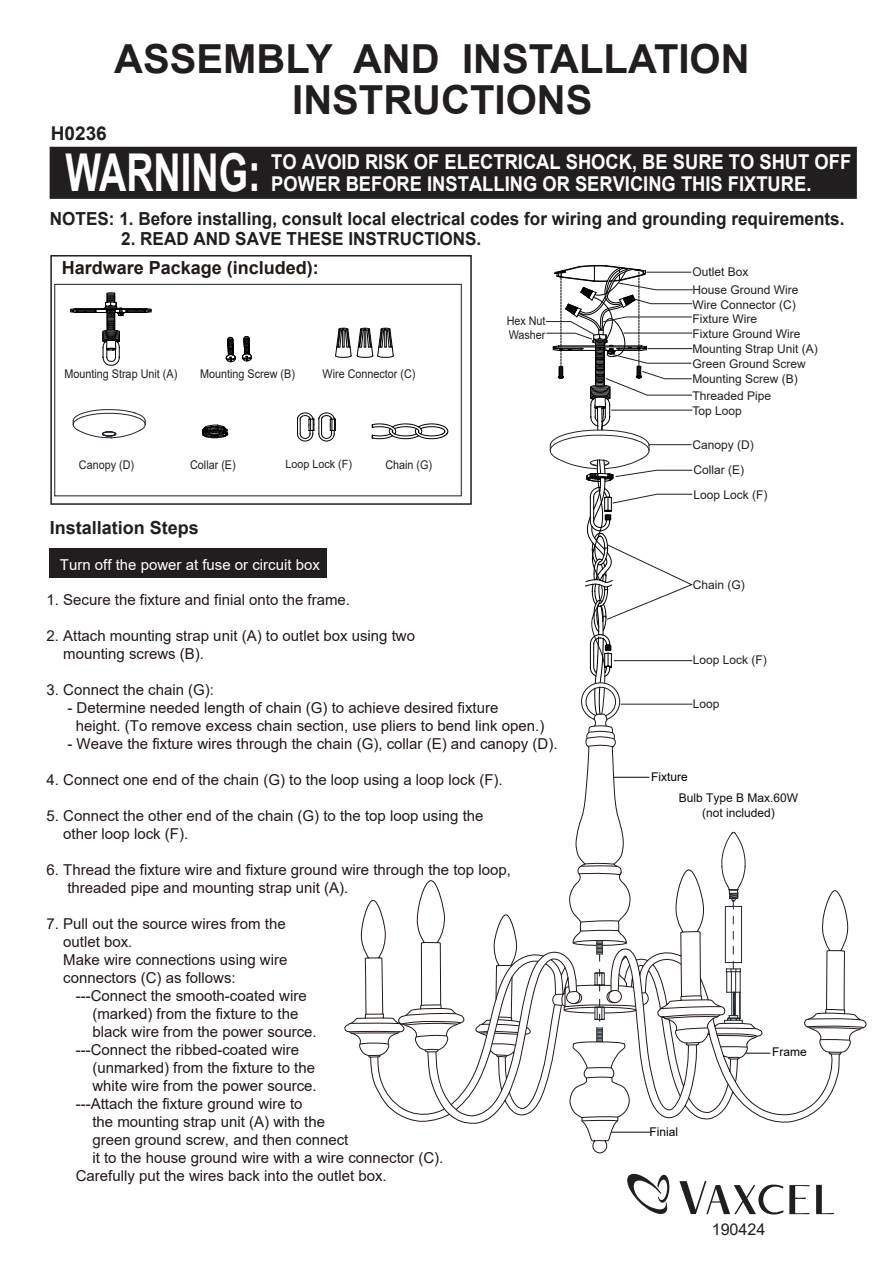
<style>
.page{position:relative;width:893px;height:1263px;background:#fff}
.page>*{position:absolute;margin:0;border:0;box-sizing:border-box;transform-origin:0 0}
.t1{font:700 52.2px "Arial";color:#fff;scale:.72 1}
.t2{font:700 40.05px/41.1px "Arial";color:#221e1f;text-align:center}
.t3{font:700 20.4px/22px "Arial";color:#fff;scale:.9 1}
.t4{font:700 19.05px "Arial";color:#221e1f}
.t5{font:700 18px "Arial";color:#221e1f;scale:.95 1}
.t6{font:700 18px "Arial";color:#231915}
.t7{font:700 18px "Arial";color:#221e1f}
.t8{font:16.2px "Arial";color:#221e1f}
.t9{font:15px/18px "Arial";color:#231815}
.t10{font:15px "Arial";color:#fff}
.t11{font:12px/14.9px "Arial";color:#221e1f}
.t12{font:12px/14.4px "Arial";color:#221e1f;scale:.9 1}
.t13{font:12px/14.4px "Arial";color:#130c0b;text-align:center}
.t14{font:12px "Arial";color:#040000}
.t15{font:11.4px "Arial";color:#221e1f;scale:.95 1}
</style>
<div class="page">
<svg style="left:73px;top:409px;width:73px;height:29px"></svg>
<div style="left:50px;top:147px;width:807px;height:52px;background:#221e1f"></div>
<svg style="left:816px;top:1213px;width:18px;height:1px"></svg>
<svg style="left:690px;top:1213px;width:119px;height:2px"></svg>
<svg style="left:627px;top:1174px;width:38px;height:40px"></svg>
<div style="left:49px;top:549px;width:277px;height:29px;background:#221e1f"></div>
<div style="left:50px;top:255px;width:422px;height:250px;border:2px solid #221e1f"></div>
<svg style="left:226px;top:337px;width:10px;height:25px"></svg>
<svg style="left:242px;top:336px;width:10px;height:25px"></svg>
<svg style="left:202px;top:425px;width:26px;height:13px"></svg>
<svg style="left:635px;top:890px;width:232px;height:323px"></svg>
<svg style="left:829px;top:1051px;width:12px;height:4px"></svg>
<svg style="left:820px;top:1039px;width:30px;height:2px"></svg>
<svg style="left:806px;top:1009px;width:59px;height:21px"></svg>
<svg style="left:829px;top:950px;width:12px;height:1px"></svg>
<svg style="left:297px;top:265px;width:473px;height:889px"></svg>
<svg style="left:70px;top:292px;width:82px;height:74px"></svg>
<h2 class="t2" style="left:114px;top:39px;width:637px">ASSEMBLY AND INSTALLATION<br>INSTRUCTIONS</h2>
<p class="t4" style="left:51px;top:119px;width:58px">H0236</p>
<h1 class="t1" style="left:65px;top:136px;width:273px">WARNING:</h1>
<h3 class="t3" style="left:271px;top:151px;width:646px">TO AVOID RISK OF ELECTRICAL SHOCK, BE SURE TO SHUT OFF<br>POWER BEFORE INSTALLING OR SERVICING THIS FIXTURE.</h3>
<p class="t5" style="left:50px;top:206px;width:838px">NOTES: 1. Before installing, consult local electrical codes for wiring and grounding requirements.</p>
<p class="t5" style="left:121px;top:226px;width:381px">2. READ AND SAVE THESE INSTRUCTIONS.</p>
<p class="t6" style="left:62px;top:255px;width:259px">Hardware Package (included):</p>
<p class="t12" style="left:64px;top:367px;width:127px">Mounting Strap Unit (A)</p>
<p class="t12" style="left:200px;top:367px;width:107px">Mounting Screw (B)</p>
<p class="t12" style="left:322px;top:367px;width:105px">Wire Connector (C)</p>
<p class="t12" style="left:79px;top:457px;width:63px">Canopy (D)</p>
<p class="t12" style="left:190px;top:457px;width:52px">Collar (E)</p>
<p class="t15" style="left:285px;top:456px;width:72px">Loop Lock (F)</p>
<p class="t12" style="left:385px;top:457px;width:54px">Chain (G)</p>
<p class="t7" style="left:50px;top:515px;width:151px">Installation Steps</p>
<p class="t10" style="left:60px;top:554px;width:262px">Turn off the power at fuse or circuit box</p>
<p class="t12" style="left:507px;top:313px;width:45px">Hex Nut<br>Washer</p>
<p class="t9" style="left:47px;top:591px;width:305px">1. Secure the fixture and finial onto the frame.</p>
<p class="t9" style="left:63px;top:627px;width:353px;text-indent:-17px">2. Attach mounting strap unit (A) to outlet box using two mounting screws (B).</p>
<p class="t9" style="left:47px;top:681px;width:169px">3. Connect the chain (G):</p>
<p class="t9" style="left:76px;top:699px;width:470px;text-indent:-8px">- Determine needed length of chain (G) to achieve desired fixture height. (To remove excess chain section, use pliers to bend link open.)</p>
<p class="t9" style="left:67px;top:735px;width:492px">- Weave the fixture wires through the chain (G), collar (E) and canopy (D).</p>
<p class="t9" style="left:47px;top:771px;width:458px">4. Connect one end of the chain (G) to the loop using a loop lock (F).</p>
<p class="t9" style="left:63px;top:807px;width:422px;text-indent:-17px">5. Connect the other end of the chain (G) to the top loop using the other loop lock (F).</p>
<p class="t9" style="left:67px;top:861px;width:445px;text-indent:-21px">6. Thread the fixture wire and fixture ground wire through the top loop, threaded pipe and mounting strap unit (A).</p>
<p class="t9" style="left:63px;top:915px;width:226px;text-indent:-17px">7. Pull out the source wires from the outlet box.<br>Make wire connections using wire connectors (C) as follows:</p>
<p class="t9" style="left:76px;top:987px;width:232px">---Connect the smooth-coated wire</p>
<p class="t9" style="left:92px;top:1005px;width:207px">(marked) from the fixture to the</p>
<p class="t9" style="left:92px;top:1023px;width:226px">black wire from the power source.</p>
<p class="t9" style="left:76px;top:1041px;width:225px">---Connect the ribbed-coated wire</p>
<p class="t9" style="left:92px;top:1059px;width:224px">(unmarked) from the fixture to the</p>
<p class="t9" style="left:92px;top:1077px;width:226px">white wire from the power source.</p>
<p class="t9" style="left:76px;top:1095px;width:228px">---Attach the fixture ground wire to</p>
<p class="t9" style="left:92px;top:1113px;width:234px">the mounting strap unit (A) with the</p>
<p class="t9" style="left:92px;top:1131px;width:257px">green ground screw, and then connect</p>
<p class="t9" style="left:92px;top:1149px;width:352px">it to the house ground wire with a wire connector (C).</p>
<p class="t9" style="left:76px;top:1167px;width:312px">Carefully put the wires back into the outlet box.</p>
<p class="t11" style="left:692px;top:263px;width:108px;line-height:17.9px">Outlet Box<br>House Ground Wire</p>
<p class="t11" style="left:692px;top:297px;width:127px">Wire Connector (C)<br>Fixture Wire<br>Fixture Ground Wire<br>Mounting Strap Unit (A)<br>Green Ground Screw<br>Mounting Screw (B)</p>
<p class="t11" style="left:692px;top:388px;width:80px">Threaded Pipe<br>Top Loop</p>
<p class="t11" style="left:692px;top:432px;width:77px;line-height:25px">Canopy (D)<br>Collar (E)<br>Loop Lock (F)</p>
<p class="t11" style="left:693px;top:577px;width:54px">Chain (G)</p>
<p class="t11" style="left:693px;top:652px;width:76px">Loop Lock (F)</p>
<p class="t11" style="left:693px;top:696px;width:28px">Loop</p>
<p class="t14" style="left:651px;top:768px;width:38px">Fixture</p>
<p class="t13" style="left:679px;top:791px;width:121px">Bulb Type B Max.60W (not included)</p>
<p class="t14" style="left:650px;top:1124px;width:30px">Finial</p>
<p class="t14" style="left:772px;top:1044px;width:36px">Frame</p>
<p class="t8" style="left:712px;top:1218px;width:55px">190424</p>
</div>
